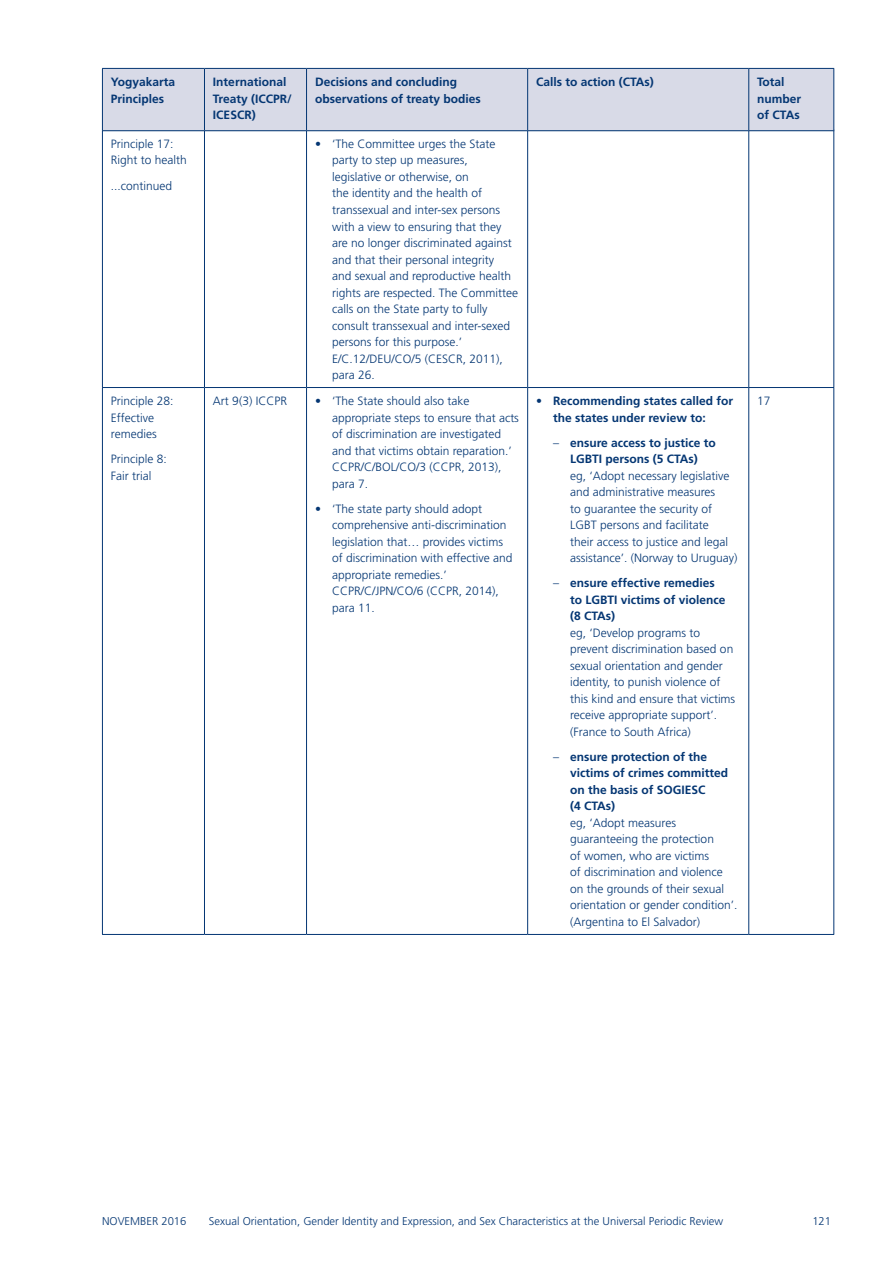
<style>
.page{position:relative;width:893px;height:1263px;background:#fff}
.page>*{position:absolute;margin:0;border:0;box-sizing:border-box;transform-origin:0 0}
.t1{font:300 12px/16.5px "Frutiger";color:#043673}
.t2{font:700 12px/16.5px "Frutiger";color:#043673}
.t3{font:300 11.25px "Frutiger";color:#043673}
.s1{font-weight:300}
</style>
<div class="page">
<hr style="left:102px;top:130px;width:1px;height:257px;background:#043673">
<hr style="left:204px;top:130px;width:1px;height:257px;background:#043673">
<hr style="left:306px;top:130px;width:1px;height:257px;background:#043673">
<hr style="left:527px;top:130px;width:1px;height:257px;background:#043673">
<hr style="left:748px;top:130px;width:1px;height:257px;background:#043673">
<hr style="left:833px;top:130px;width:1px;height:257px;background:#043673">
<hr style="left:102px;top:387px;width:102px;height:1px;background:#043673">
<hr style="left:102px;top:388px;width:1px;height:546px;background:#043673">
<hr style="left:204px;top:387px;width:103px;height:1px;background:#043673">
<hr style="left:204px;top:388px;width:1px;height:546px;background:#043673">
<hr style="left:307px;top:387px;width:221px;height:1px;background:#043673">
<hr style="left:306px;top:388px;width:1px;height:546px;background:#043673">
<hr style="left:528px;top:387px;width:221px;height:1px;background:#043673">
<hr style="left:527px;top:388px;width:1px;height:546px;background:#043673">
<hr style="left:749px;top:387px;width:85px;height:1px;background:#043673">
<hr style="left:748px;top:388px;width:1px;height:546px;background:#043673">
<hr style="left:833px;top:388px;width:1px;height:546px;background:#043673">
<hr style="left:102px;top:934px;width:102px;height:1px;background:#043673">
<hr style="left:204px;top:934px;width:103px;height:1px;background:#043673">
<hr style="left:307px;top:934px;width:221px;height:1px;background:#043673">
<hr style="left:528px;top:934px;width:221px;height:1px;background:#043673">
<hr style="left:749px;top:934px;width:85px;height:1px;background:#043673">
<div style="left:103px;top:69px;width:730px;height:61px;background:#d8dae7"></div>
<hr style="left:102px;top:68px;width:102px;height:1px;background:#043673">
<hr style="left:102px;top:69px;width:1px;height:61px;background:#043673">
<hr style="left:204px;top:68px;width:103px;height:1px;background:#043673">
<hr style="left:204px;top:69px;width:1px;height:61px;background:#043673">
<hr style="left:307px;top:68px;width:221px;height:1px;background:#043673">
<hr style="left:306px;top:69px;width:1px;height:61px;background:#043673">
<hr style="left:528px;top:68px;width:221px;height:1px;background:#043673">
<hr style="left:527px;top:69px;width:1px;height:61px;background:#043673">
<hr style="left:749px;top:68px;width:85px;height:1px;background:#043673">
<hr style="left:748px;top:69px;width:1px;height:61px;background:#043673">
<hr style="left:833px;top:69px;width:1px;height:61px;background:#043673">
<hr style="left:102px;top:130px;width:102px;height:1px;background:#043673">
<hr style="left:204px;top:130px;width:103px;height:1px;background:#043673">
<hr style="left:307px;top:130px;width:221px;height:1px;background:#043673">
<hr style="left:528px;top:130px;width:221px;height:1px;background:#043673">
<hr style="left:749px;top:130px;width:85px;height:1px;background:#043673">
<p class="t2" style="left:111px;top:74px;width:66px">Yogyakarta<br>Principles</p>
<p class="t2" style="left:213px;top:74px;width:80px">International<br>Treaty (ICCPR/<br>ICESCR)</p>
<p class="t2" style="left:315px;top:74px;width:167px">Decisions and concluding observations of treaty bodies</p>
<p class="t2" style="left:536px;top:74px;width:119px">Calls to action (CTAs)</p>
<p class="t2" style="left:757px;top:74px;width:46px">Total number of CTAs</p>
<p class="t1" style="left:111px;top:136px;width:78px">Principle 17:<br>Right to health</p>
<p class="t1" style="left:111px;top:177px;width:63px">...continued</p>
<p class="t1" style="left:111px;top:393px;width:64px">Principle 28:<br>Effective remedies</p>
<p class="t1" style="left:111px;top:451px;width:58px">Principle 8:<br>Fair trial</p>
<p class="t1" style="left:332px;top:136px;width:188px;text-indent:-17px">• ‘The Committee urges the State party to step up measures, legislative or otherwise, on<br>the identity and the health of transsexual and inter-sex persons with a view to ensuring that they are no longer discriminated against and that their personal integrity<br>and sexual and reproductive health rights are respected. The Committee calls on the State party to fully consult transsexual and inter-sexed persons for this purpose.’<br>E/C.12/DEU/CO/5 (CESCR, 2011), para 26.</p>
<p class="t1" style="left:213px;top:393px;width:76px">Art 9(3) ICCPR</p>
<p class="t1" style="left:332px;top:393px;width:188px;text-indent:-17px">• ‘The State should also take appropriate steps to ensure that acts of discrimination are investigated and that victims obtain reparation.’<br>CCPR/C/BOL/CO/3 (CCPR, 2013), para 7.</p>
<p class="t1" style="left:332px;top:500px;width:182px;text-indent:-17px">• ‘The state party should adopt comprehensive anti-discrimination legislation that… provides victims of discrimination with effective and appropriate remedies.’<br>CCPR/C/JPN/CO/6 (CCPR, 2014), para 11.</p>
<p class="t2" style="left:553px;top:393px;width:182px;text-indent:-17px">• Recommending states called for the states under review to:</p>
<p class="t2" style="left:553px;top:434px;width:164px;text-align:center"><span class="s1">–</span> ensure access to justice to<br>LGBTI persons (5 CTAs)</p>
<p class="t1" style="left:570px;top:467px;width:169px">eg, ‘Adopt necessary legislative and administrative measures<br>to guarantee the security of<br>LGBT persons and facilitate<br>their access to justice and legal assistance’. (Norway to Uruguay)</p>
<p class="t2" style="left:570px;top:575px;width:157px;text-indent:-17px"><span class="s1">–</span> ensure effective remedies to LGBTI victims of violence (8 CTAs)</p>
<p class="t1" style="left:570px;top:624px;width:167px">eg, ‘Develop programs to prevent discrimination based on sexual orientation and gender identity, to punish violence of this kind and ensure that victims receive appropriate support’. (France to South Africa)</p>
<p class="t2" style="left:570px;top:748px;width:160px;text-indent:-17px"><span class="s1">–</span> ensure protection of the victims of crimes committed on the basis of SOGIESC<br>(4 CTAs)</p>
<p class="t1" style="left:570px;top:814px;width:169px">eg, ‘Adopt measures guaranteeing the protection<br>of women, who are victims<br>of discrimination and violence on the grounds of their sexual orientation or gender condition’. (Argentina to El Salvador)</p>
<p class="t1" style="left:757px;top:393px;width:15px">17</p>
<p class="t3" style="left:102px;top:1214px;width:86px">NOVEMBER 2016</p>
<p class="t3" style="left:209px;top:1214px;width:516px">Sexual Orientation, Gender Identity and Expression, and Sex Characteristics at the Universal Periodic Review</p>
<p class="t3" style="left:812px;top:1214px;width:20px">121</p>
</div>
